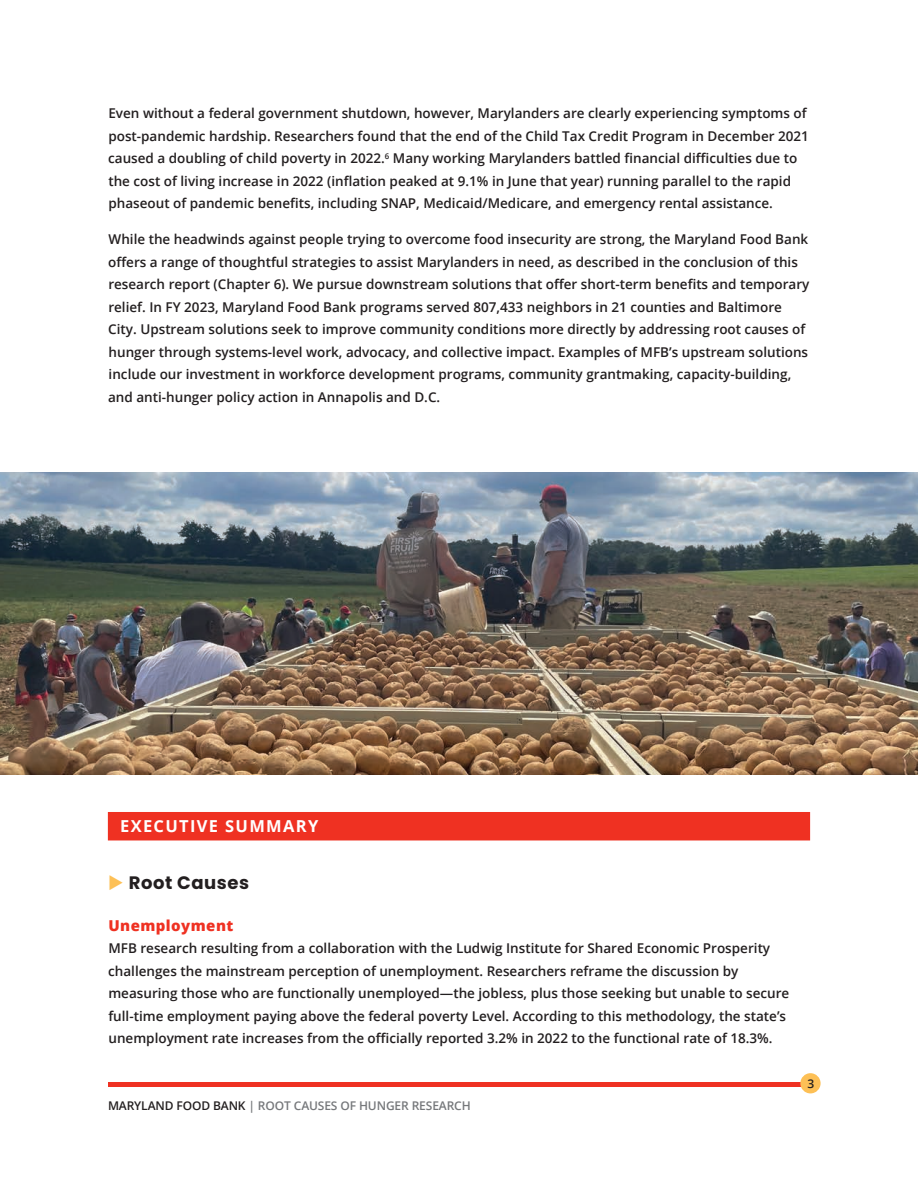
<style>
.page{position:relative;width:918px;height:1188px;background:#fff}
.page>*{position:absolute;margin:0;border:0;box-sizing:border-box;transform-origin:0 0}
.t1{font:700 18px "Poppins";letter-spacing:.03em;color:#231f20}
.t2{font:700 16.5px "Open Sans";letter-spacing:.08em;color:#fff}
.t3{font:800 15px "Open Sans";letter-spacing:.03em;color:#ef3122}
.t4{font:600 13.5px/22.5px "Open Sans";color:#231f20}
.t5{font:600 12px "Open Sans";letter-spacing:-.01em;color:#76787b}
.t6{font:600 12px "Open Sans";color:#231f20}
.s1{color:#231f20}
</style>
<div class="page">
<img style="left:0;top:472px;width:918px;height:302px">
<hr style="left:108px;top:1082px;width:702px;height:4px;background:#ef3122">
<div style="left:800px;top:1073px;width:21px;height:20px;background:#fdc056;border-radius:50%"></div>
<div style="left:108px;top:812px;width:702px;height:28px;background:#ef3122"></div>
<p class="t4" style="left:108px;top:102px;width:702px">Even without a federal government shutdown, however, Marylanders are clearly experiencing symptoms of post-pandemic hardship. Researchers found that the end of the Child Tax Credit Program in December 2021 caused a doubling of child poverty in 2022.<sup>6</sup> Many working Marylanders battled financial difficulties due to the cost of living increase in 2022 (inflation peaked at 9.1% in June that year) running parallel to the rapid phaseout of pandemic benefits, including SNAP, Medicaid/Medicare, and emergency rental assistance.</p>
<p class="t4" style="left:108px;top:228px;width:703px">While the headwinds against people trying to overcome food insecurity are strong, the Maryland Food Bank offers a range of thoughtful strategies to assist Marylanders in need, as described in the conclusion of this research report (Chapter 6). We pursue downstream solutions that offer short-term benefits and temporary relief. In FY 2023, Maryland Food Bank programs served 807,433 neighbors in 21 counties and Baltimore City. Upstream solutions seek to improve community conditions more directly by addressing root causes of hunger through systems-level work, advocacy, and collective impact. Examples of MFB’s upstream solutions include our investment in workforce development programs, community grantmaking, capacity-building, and anti-hunger policy action in Annapolis and D.C.</p>
<p class="t2" style="left:120px;top:814px;width:200px">EXECUTIVE SUMMARY</p>
<h1 class="t1" style="left:129px;top:873px;width:122px">Root Causes</h1>
<p class="t3" style="left:108px;top:914px;width:127px">Unemployment</p>
<p class="t4" style="left:108px;top:937px;width:683px">MFB research resulting from a collaboration with the Ludwig Institute for Shared Economic Prosperity challenges the mainstream perception of unemployment. Researchers reframe the discussion by measuring those who are functionally unemployed—the jobless, plus those seeking but unable to secure full-time employment paying above the federal poverty Level. According to this methodology, the state’s unemployment rate increases from the officially reported 3.2% in 2022 to the functional rate of 18.3%.</p>
<p class="t5" style="left:108px;top:1097px;width:364px"><span class="s1">MARYLAND FOOD BANK</span> | ROOT CAUSES OF HUNGER RESEARCH</p>
<p class="t6" style="left:807px;top:1075px;width:8px">3</p>
</div>
